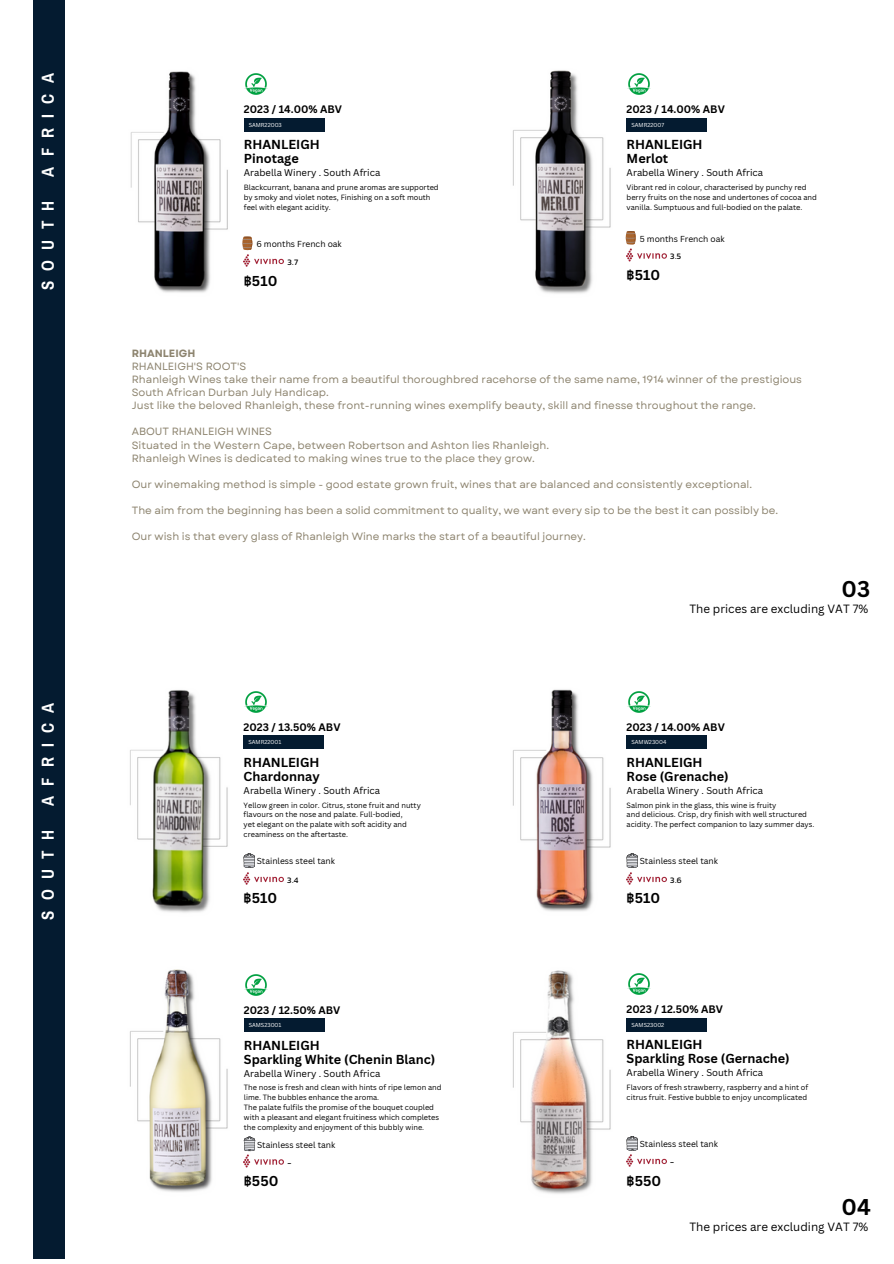
<style>
.page{position:relative;width:894px;height:1264px;background:#fff}
.page>*{position:absolute;margin:0;border:0;box-sizing:border-box;transform-origin:0 0}
.t1{font:700 22.2px "Canva Sans";color:#000}
.t2{font:700 16.95px "Archivo Narrow";letter-spacing:.6em;color:#fff}
.t3{font:700 13.95px "Canva Sans";color:#000}
.t4{font:700 12.75px "Canva Sans";color:#000}
.t5{font:11.55px "Canva Sans";color:#000}
.t6{font:10.5px/13.2px "Garet";color:#8d846f}
.t7{font:700 10.5px "Canva Sans";color:#000}
.t8{font:9.45px "Canva Sans";color:#000}
.t9{font:8.4px "Canva Sans";color:#000}
.t10{font:8.4px "Kanit";color:#000}
.t11{font:7.35px/9.9px "Canva Sans";color:#000}
.t12{font:5.55px "Canva Sans";color:#fff}
.s1{font-family:"Noto Sans Thai"}
.s2{font-weight:700}
</style>
<div class="page">
<img style="left:64px;top:60px;width:235px;height:240px">
<svg style="left:242px;top:236px;width:11px;height:14px"></svg>
<div style="left:244px;top:118px;width:80px;height:13px;background:#041b30"></div>
<img style="left:244px;top:254px;width:39px;height:13px">
<img style="left:244px;top:73px;width:23px;height:23px">
<img style="left:513px;top:70px;width:168px;height:224px">
<div style="left:626px;top:118px;width:81px;height:13px;background:#041b30"></div>
<img style="left:626px;top:248px;width:40px;height:14px">
<img style="left:626px;top:73px;width:24px;height:23px">
<div style="left:33px;top:0;width:31px;height:629px;background:#041b30"></div>
<svg style="left:625px;top:231px;width:11px;height:13px"></svg>
<img style="left:64px;top:959px;width:234px;height:240px">
<div style="left:244px;top:1018px;width:80px;height:13px;background:#041b30"></div>
<img style="left:244px;top:1154px;width:39px;height:13px">
<img style="left:244px;top:973px;width:23px;height:23px">
<img style="left:64px;top:678px;width:220px;height:239px">
<div style="left:33px;top:629px;width:31px;height:630px;background:#041b30"></div>
<svg style="left:244px;top:1136px;width:11px;height:14px"></svg>
<div style="left:243px;top:735px;width:81px;height:14px;background:#041b30"></div>
<img style="left:243px;top:871px;width:40px;height:14px">
<img style="left:243px;top:690px;width:24px;height:24px">
<svg style="left:243px;top:853px;width:12px;height:14px"></svg>
<img style="left:513px;top:689px;width:154px;height:222px">
<div style="left:626px;top:735px;width:81px;height:14px;background:#041b30"></div>
<img style="left:626px;top:871px;width:40px;height:14px">
<img style="left:626px;top:690px;width:24px;height:24px">
<svg style="left:626px;top:853px;width:11px;height:14px"></svg>
<img style="left:513px;top:970px;width:168px;height:224px">
<div style="left:626px;top:1018px;width:81px;height:13px;background:#041b30"></div>
<img style="left:626px;top:1153px;width:40px;height:14px">
<img style="left:626px;top:972px;width:24px;height:24px">
<svg style="left:626px;top:1135px;width:11px;height:15px"></svg>
<p class="t2" style="left:39px;top:177px;width:105px;rotate:-90deg">AFRICA</p>
<p class="t2" style="left:39px;top:290px;width:91px;rotate:-90deg">SOUTH</p>
<p class="t2" style="left:39px;top:806px;width:105px;rotate:-90deg">AFRICA</p>
<p class="t2" style="left:39px;top:919px;width:91px;rotate:-90deg">SOUTH</p>
<p class="t7" style="left:244px;top:102px;width:100px">2023 / 14.00% ABV</p>
<h3 class="t7" style="left:626px;top:102px;width:100px">2023 / 14.00% ABV</h3>
<p class="t12" style="left:248px;top:121px;width:35px">SAMR22003</p>
<p class="t4" style="left:244px;top:136px;width:77px">RHANLEIGH</p>
<p class="t8" style="left:244px;top:166px;width:138px">Arabella Winery . South Africa</p>
<p class="t4" style="left:244px;top:149px;width:56px">Pinotage</p>
<p class="t12" style="left:631px;top:121px;width:34px">SAMR22007</p>
<p class="t4" style="left:626px;top:136px;width:77px">RHANLEIGH</p>
<h2 class="t8" style="left:626px;top:166px;width:138px">Arabella Winery . South Africa</h2>
<h3 class="t4" style="left:626px;top:149px;width:43px">Merlot</h3>
<h1 class="t11" style="left:244px;top:182px;width:196px">Blackcurrant, banana and prune aromas are supported by smoky and violet notes, Finishing on a soft mouth</h1>
<p class="t11" style="left:244px;top:202px;width:88px">feel with elegant acidity.</p>
<h6 class="t11" style="left:626px;top:182px;width:192px">Vibrant red in colour, characterised by punchy red berry fruits on the nose and undertones of cocoa and vanilla. Sumptuous and full-bodied on the palate.</h6>
<h4 class="t9" style="left:256px;top:238px;width:87px">6 months French oak</h4>
<p class="t9" style="left:639px;top:233px;width:86px">5 months French oak</p>
<p class="t10" style="left:287px;top:256px;width:12px">3.7</p>
<h4 class="t10" style="left:670px;top:250px;width:13px">3.5</h4>
<p class="t3" style="left:244px;top:270px;width:35px"><span class="s1">฿</span>510</p>
<h2 class="t3" style="left:626px;top:265px;width:35px"><span class="s1">฿</span>510</h2>
<p class="t6" style="left:132px;top:346px;width:671px"><span class="s2">RHANLEIGH<br></span>RHANLEIGH'S ROOT'S<br>Rhanleigh Wines take their name from a beautiful thoroughbred racehorse of the same name, 1914 winner of the prestigious South African Durban July Handicap.<br>Just like the beloved Rhanleigh, these front-running wines exemplify beauty, skill and finesse throughout the range.</p>
<p class="t6" style="left:132px;top:425px;width:418px">ABOUT RHANLEIGH WINES<br>Situated in the Western Cape, between Robertson and Ashton lies Rhanleigh.<br>Rhanleigh Wines is dedicated to making wines true to the place they grow.</p>
<p class="t6" style="left:132px;top:477px;width:621px">Our winemaking method is simple - good estate grown fruit, wines that are balanced and consistently exceptional.</p>
<p class="t6" style="left:132px;top:504px;width:647px">The aim from the beginning has been a solid commitment to quality, we want every sip to be the best it can possibly be.</p>
<h3 class="t6" style="left:132px;top:530px;width:455px">Our wish is that every glass of Rhanleigh Wine marks the start of a beautiful journey.</h3>
<p class="t1" style="left:841px;top:573px;width:30px">03</p>
<h6 class="t5" style="left:689px;top:601px;width:180px">The prices are excluding VAT 7%</h6>
<p class="t7" style="left:243px;top:719px;width:98px">2023 / 13.50% ABV</p>
<p class="t7" style="left:626px;top:719px;width:100px">2023 / 14.00% ABV</p>
<p class="t12" style="left:248px;top:738px;width:34px">SAMR22001</p>
<p class="t4" style="left:243px;top:753px;width:77px">RHANLEIGH</p>
<p class="t8" style="left:243px;top:783px;width:138px">Arabella Winery . South Africa</p>
<h4 class="t4" style="left:243px;top:767px;width:78px">Chardonnay</h4>
<h3 class="t12" style="left:631px;top:738px;width:37px">SAMW23004</h3>
<h6 class="t4" style="left:626px;top:753px;width:77px">RHANLEIGH</h6>
<h6 class="t8" style="left:626px;top:783px;width:138px">Arabella Winery . South Africa</h6>
<p class="t4" style="left:626px;top:767px;width:103px">Rose (Grenache)</p>
<p class="t11" style="left:243px;top:799px;width:179px">Yellow green in color. Citrus, stone fruit and nutty flavours on the nose and palate. Full-bodied,</p>
<h2 class="t11" style="left:243px;top:819px;width:165px">yet elegant on the palate with soft acidity and creaminess on the aftertaste.</h2>
<h2 class="t9" style="left:257px;top:855px;width:80px">Stainless steel tank</h2>
<p class="t11" style="left:626px;top:799px;width:151px">Salmon pink in the glass, this wine is fruity</p>
<p class="t11" style="left:626px;top:809px;width:189px">and delicious. Crisp, dry finish with well structured acidity. The perfect companion to lazy summer days.</p>
<p class="t9" style="left:639px;top:855px;width:80px">Stainless steel tank</p>
<p class="t10" style="left:287px;top:873px;width:13px">3.4</p>
<h3 class="t10" style="left:670px;top:873px;width:13px">3.6</h3>
<h4 class="t3" style="left:243px;top:888px;width:35px"><span class="s1">฿</span>510</h4>
<p class="t3" style="left:626px;top:888px;width:35px"><span class="s1">฿</span>510</p>
<h1 class="t7" style="left:244px;top:1002px;width:98px">2023 / 12.50% ABV</h1>
<p class="t7" style="left:626px;top:1002px;width:98px">2023 / 12.50% ABV</p>
<h5 class="t12" style="left:248px;top:1021px;width:34px">SAMS23001</h5>
<h5 class="t4" style="left:244px;top:1036px;width:77px">RHANLEIGH</h5>
<h5 class="t8" style="left:244px;top:1066px;width:138px">Arabella Winery . South Africa</h5>
<h5 class="t4" style="left:244px;top:1049px;width:193px">Sparkling White (Chenin Blanc)</h5>
<h3 class="t12" style="left:631px;top:1020px;width:34px">SAMS23002</h3>
<h3 class="t4" style="left:626px;top:1035px;width:77px">RHANLEIGH</h3>
<p class="t8" style="left:626px;top:1066px;width:138px">Arabella Winery . South Africa</p>
<p class="t4" style="left:626px;top:1049px;width:164px">Sparkling Rose (Gernache)</p>
<h3 class="t11" style="left:244px;top:1082px;width:199px">The nose is fresh and clean with hints of ripe lemon and lime. The bubbles enhance the aroma.</h3>
<h5 class="t11" style="left:244px;top:1102px;width:197px">The palate fulfils the promise of the bouquet coupled with a pleasant and elegant fruitiness which completes the complexity and enjoyment of this bubbly wine.</h5>
<h5 class="t10" style="left:287px;top:1156px;width:5px">-</h5>
<p class="t9" style="left:257px;top:1138px;width:80px">Stainless steel tank</p>
<p class="t11" style="left:626px;top:1082px;width:183px">Flavors of fresh strawberry, raspberry and a hint of citrus fruit. Festive bubble to enjoy uncomplicated</p>
<p class="t9" style="left:639px;top:1138px;width:80px">Stainless steel tank</p>
<p class="t10" style="left:670px;top:1155px;width:5px">-</p>
<p class="t3" style="left:244px;top:1171px;width:36px"><span class="s1">฿</span>550</p>
<p class="t3" style="left:626px;top:1170px;width:36px"><span class="s1">฿</span>550</p>
<p class="t1" style="left:841px;top:1191px;width:31px">04</p>
<p class="t5" style="left:689px;top:1218px;width:180px">The prices are excluding VAT 7%</p>
</div>
